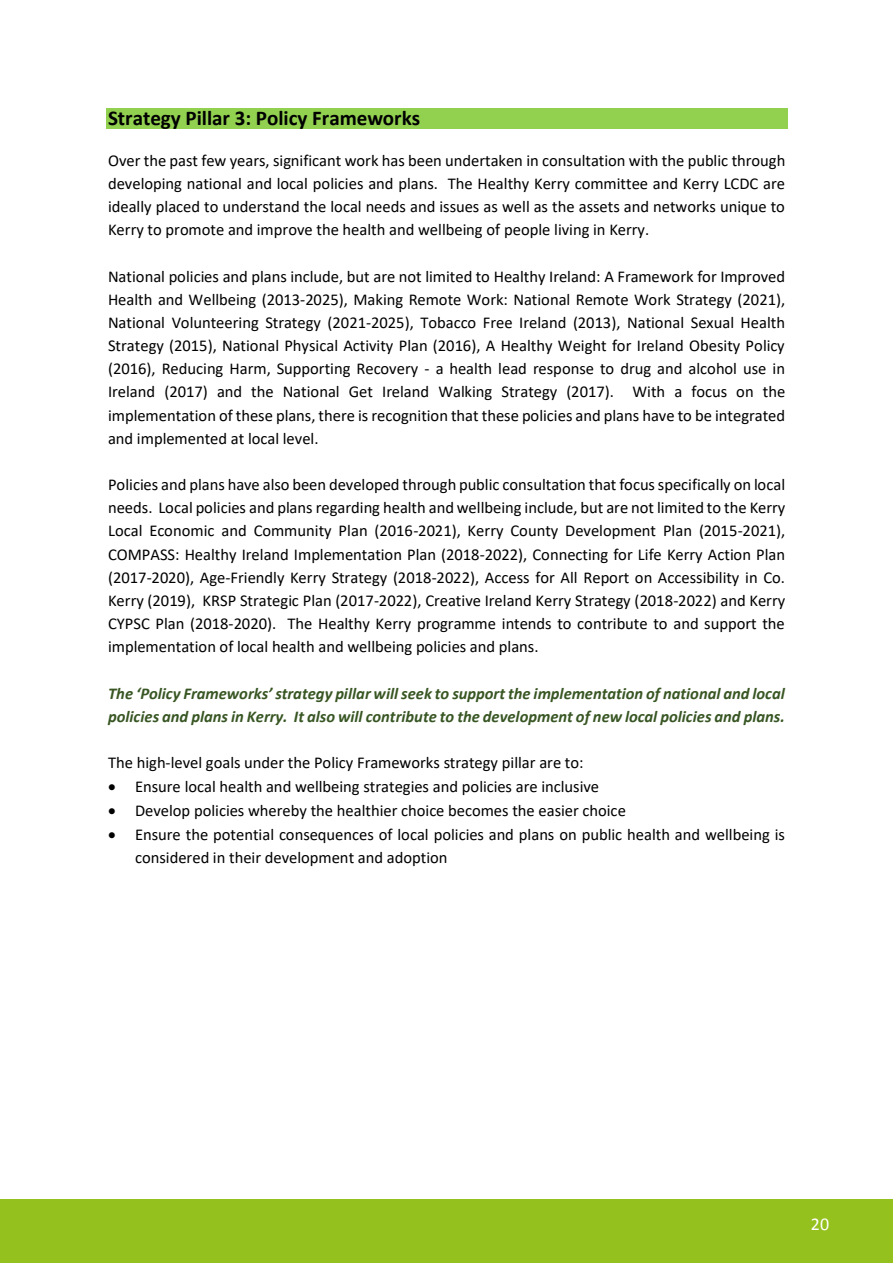
<style>
.page{position:relative;width:893px;height:1263px;background:#fff}
.page>*{position:absolute;margin:0;border:0;box-sizing:border-box;transform-origin:0 0}
.t1{font:700 21px "Calibri";color:#000}
.t2{font:18px "Calibri";color:#fff}
.t3{font:16.5px/23.1px "Calibri";color:#000;text-align:justify}
.t4{font:italic 700 16.5px/23.2px "Calibri";color:#385623}
</style>
<div class="page">
<div style="left:0;top:1199px;width:893px;height:64px;background:#95c11f"></div>
<div style="left:106px;top:108px;width:681px;height:21px;background:#92d050"></div>
<p class="t1" style="left:108px;top:103px;width:314px">Strategy Pillar 3: Policy Frameworks</p>
<p class="t3" style="left:108px;top:148px;width:679px">Over the past few years, significant work has been undertaken in consultation with the public through developing national and local policies and plans. The Healthy Kerry committee and Kerry LCDC are ideally placed to understand the local needs and issues as well as the assets and networks unique to Kerry to promote and improve the health and wellbeing of people living in Kerry.</p>
<p class="t3" style="left:108px;top:264px;width:679px">National policies and plans include, but are not limited to Healthy Ireland: A Framework for Improved Health and Wellbeing (2013-2025), Making Remote Work: National Remote Work Strategy (2021), National Volunteering Strategy (2021-2025), Tobacco Free Ireland (2013), National Sexual Health Strategy (2015), National Physical Activity Plan (2016), A Healthy Weight for Ireland Obesity Policy (2016), Reducing Harm, Supporting Recovery - a health lead response to drug and alcohol use in Ireland (2017) and the National Get Ireland Walking Strategy (2017). With a focus on the implementation of these plans, there is recognition that these policies and plans have to be integrated and implemented at local level.</p>
<p class="t3" style="left:108px;top:473px;width:679px">Policies and plans have also been developed through public consultation that focus specifically on local needs. Local policies and plans regarding health and wellbeing include, but are not limited to the Kerry Local Economic and Community Plan (2016-2021), Kerry County Development Plan (2015-2021), COMPASS: Healthy Ireland Implementation Plan (2018-2022), Connecting for Life Kerry Action Plan (2017-2020), Age-Friendly Kerry Strategy (2018-2022), Access for All Report on Accessibility in Co.<br>Kerry (2019), KRSP Strategic Plan (2017-2022), Creative Ireland Kerry Strategy (2018-2022) and Kerry CYPSC Plan (2018-2020). The Healthy Kerry programme intends to contribute to and support the implementation of local health and wellbeing policies and plans.</p>
<p class="t4" style="left:108px;top:681px;width:678px">The ‘Policy Frameworks’ strategy pillar will seek to support the implementation of national and local policies and plans in Kerry. It also will contribute to the development of new local policies and plans.</p>
<p class="t3" style="left:108px;top:751px;width:477px">The high-level goals under the Policy Frameworks strategy pillar are to:</p>
<p class="t3" style="left:108px;top:775px;width:493px">• Ensure local health and wellbeing strategies and policies are inclusive</p>
<p class="t3" style="left:108px;top:799px;width:519px">• Develop policies whereby the healthier choice becomes the easier choice</p>
<p class="t3" style="left:135px;top:823px;width:651px;text-indent:-27px">• Ensure the potential consequences of local policies and plans on public health and wellbeing is considered in their development and adoption</p>
<p class="t2" style="left:811px;top:1213px;width:20px">20</p>
</div>
